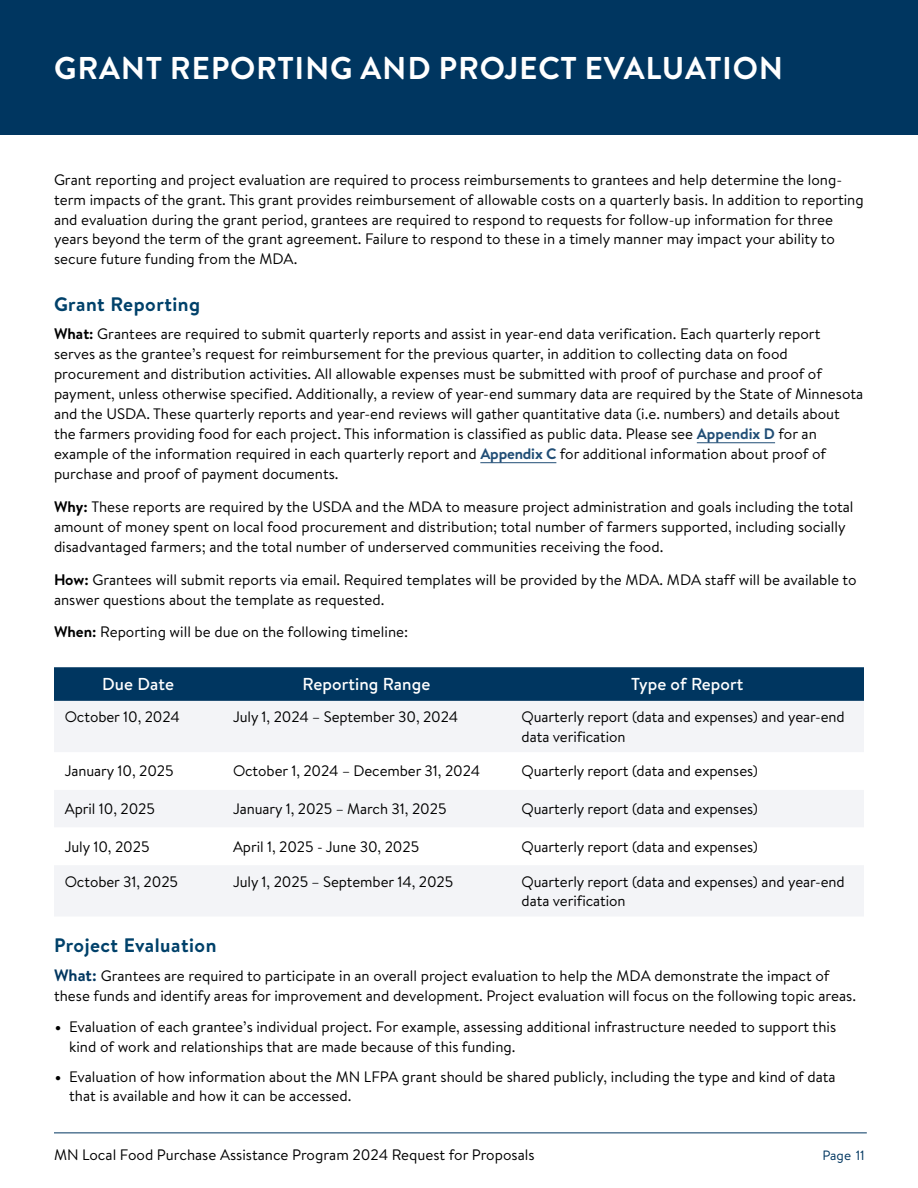
<style>
.page{position:relative;width:918px;height:1188px;background:#fff}
.page>*{position:absolute;margin:0;border:0;box-sizing:border-box;transform-origin:0 0}
.t1{font:700 31.5px "Brandon Grotesque";letter-spacing:.025em;color:#fff}
.t2{font:700 19.5px "Brandon Text";letter-spacing:.025em;color:#00416a}
.t3{font:500 17.25px "Brandon Text";letter-spacing:.005em;color:#fff}
.t4{font:15.15px/20px "Brandon Text";color:#000}
.t5{font:13.5px "Brandon Text";color:#003660}
.s1{font-weight:700;font-size:15.3px}
.s2{font-weight:700;color:#214e76}
.s3{font-weight:700;font-size:16.5px;color:#003660}
.s4{font-weight:900}
</style>
<div class="page">
<hr style="left:54px;top:1132px;width:813px;height:1px;background:#003660">
<div style="left:0;top:0;width:918px;height:135px;background:#003660"></div>
<hr style="left:697px;top:442px;width:78px;height:1px;background:#214e76">
<hr style="left:480px;top:462px;width:76px;height:1px;background:#214e76">
<div style="left:54px;top:667px;width:810px;height:34px;background:#003660"></div>
<div style="left:54px;top:701px;width:810px;height:215px;background:#f3f4f7"></div>
<svg style="left:54px;top:752px;width:810px;height:113px"></svg>
<h1 class="t1" style="left:54px;top:46px;width:730px">GRANT REPORTING AND PROJECT EVALUATION</h1>
<p class="t4" style="left:54px;top:169px;width:811px">Grant reporting and project evaluation are required to process reimbursements to grantees and help determine the long&shy;term impacts of the grant. This grant provides reimbursement of allowable costs on a quarterly basis. In addition to reporting and evaluation during the grant period, grantees are required to respond to requests for follow-up information for three years beyond the term of the grant agreement. Failure to respond to these in a timely manner may impact your ability to secure future funding from the MDA.</p>
<p class="t2" style="left:54px;top:290px;width:148px">Grant Reporting</p>
<p class="t4" style="left:54px;top:324px;width:811px"><span class="s1">What:</span> Grantees are required to submit quarterly reports and assist in year-end data verification. Each quarterly report serves as the grantee’s request for reimbursement for the previous quarter, in addition to collecting data on food procurement and distribution activities. All allowable expenses must be submitted with proof of purchase and proof of payment, unless otherwise specified. Additionally, a review of year-end summary data are required by the State of Minnesota and the USDA. These quarterly reports and year-end reviews will gather quantitative data (i.e. numbers) and details about the farmers providing food for each project. This information is classified as public data. Please see <span class="s2">Appendix D</span> for an example of the information required in each quarterly report and <span class="s2">Appendix C</span> for additional information about proof of purchase and proof of payment documents.</p>
<p class="t4" style="left:54px;top:496px;width:801px"><span class="s1">Why:</span> These reports are required by the USDA and the MDA to measure project administration and goals including the total amount of money spent on local food procurement and distribution; total number of farmers supported, including socially disadvantaged farmers; and the total number of underserved communities receiving the food.</p>
<p class="t4" style="left:54px;top:569px;width:804px"><span class="s1">How:</span> Grantees will submit reports via email. Required templates will be provided by the MDA. MDA staff will be available to answer questions about the template as requested.</p>
<p class="t4" style="left:54px;top:622px;width:356px"><span class="s1">When:</span> Reporting will be due on the following timeline:</p>
<p class="t3" style="left:102px;top:672px;width:73px">Due Date</p>
<p class="t3" style="left:303px;top:672px;width:129px">Reporting Range</p>
<p class="t3" style="left:631px;top:672px;width:114px">Type of Report</p>
<p class="t4" style="left:65px;top:707px;width:117px">October 10, 2024</p>
<p class="t4" style="left:233px;top:707px;width:227px">July 1, 2024 – September 30, 2024</p>
<p class="t4" style="left:522px;top:707px;width:325px;line-height:19.2px">Quarterly report (data and expenses) and year-end data verification</p>
<p class="t4" style="left:65px;top:761px;width:110px">January 10, 2025</p>
<p class="t4" style="left:233px;top:761px;width:249px">October 1, 2024 – December 31, 2024</p>
<p class="t4" style="left:522px;top:761px;width:238px">Quarterly report (data and expenses)</p>
<p class="t4" style="left:65px;top:798px;width:92px">April 10, 2025</p>
<p class="t4" style="left:233px;top:798px;width:215px">January 1, 2025 – March 31, 2025</p>
<p class="t4" style="left:522px;top:798px;width:238px">Quarterly report (data and expenses)</p>
<p class="t4" style="left:65px;top:836px;width:86px">July 10, 2025</p>
<p class="t4" style="left:233px;top:836px;width:188px">April 1, 2025 - June 30, 2025</p>
<p class="t4" style="left:522px;top:836px;width:238px">Quarterly report (data and expenses)</p>
<p class="t4" style="left:65px;top:871px;width:115px">October 31, 2025</p>
<p class="t4" style="left:233px;top:871px;width:222px">July 1, 2025 – September 14, 2025</p>
<p class="t4" style="left:522px;top:871px;width:325px;line-height:19.2px">Quarterly report (data and expenses) and year-end data verification</p>
<p class="t2" style="left:54px;top:932px;width:164px">Project Evaluation</p>
<p class="t4" style="left:54px;top:965px;width:802px"><span class="s3">What:</span> Grantees are required to participate in an overall project evaluation to help the MDA demonstrate the impact of these funds and identify areas for improvement and development. Project evaluation will focus on the following topic areas.</p>
<p class="t4" style="left:69px;top:1017px;width:769px;line-height:19.4px;text-indent:-14px"><span class="s4">•</span> Evaluation of each grantee’s individual project. For example, assessing additional infrastructure needed to support this kind of work and relationships that are made because of this funding.</p>
<p class="t4" style="left:69px;top:1066px;width:768px;line-height:19.4px;text-indent:-14px"><span class="s4">•</span> Evaluation of how information about the MN LFPA grant should be shared publicly, including the type and kind of data that is available and how it can be accessed.</p>
<p class="t4" style="left:54px;top:1144px;width:482px">MN Local Food Purchase Assistance Program 2024 Request for Proposals</p>
<p class="t5" style="left:822px;top:1146px;width:44px">Page 11</p>
</div>
